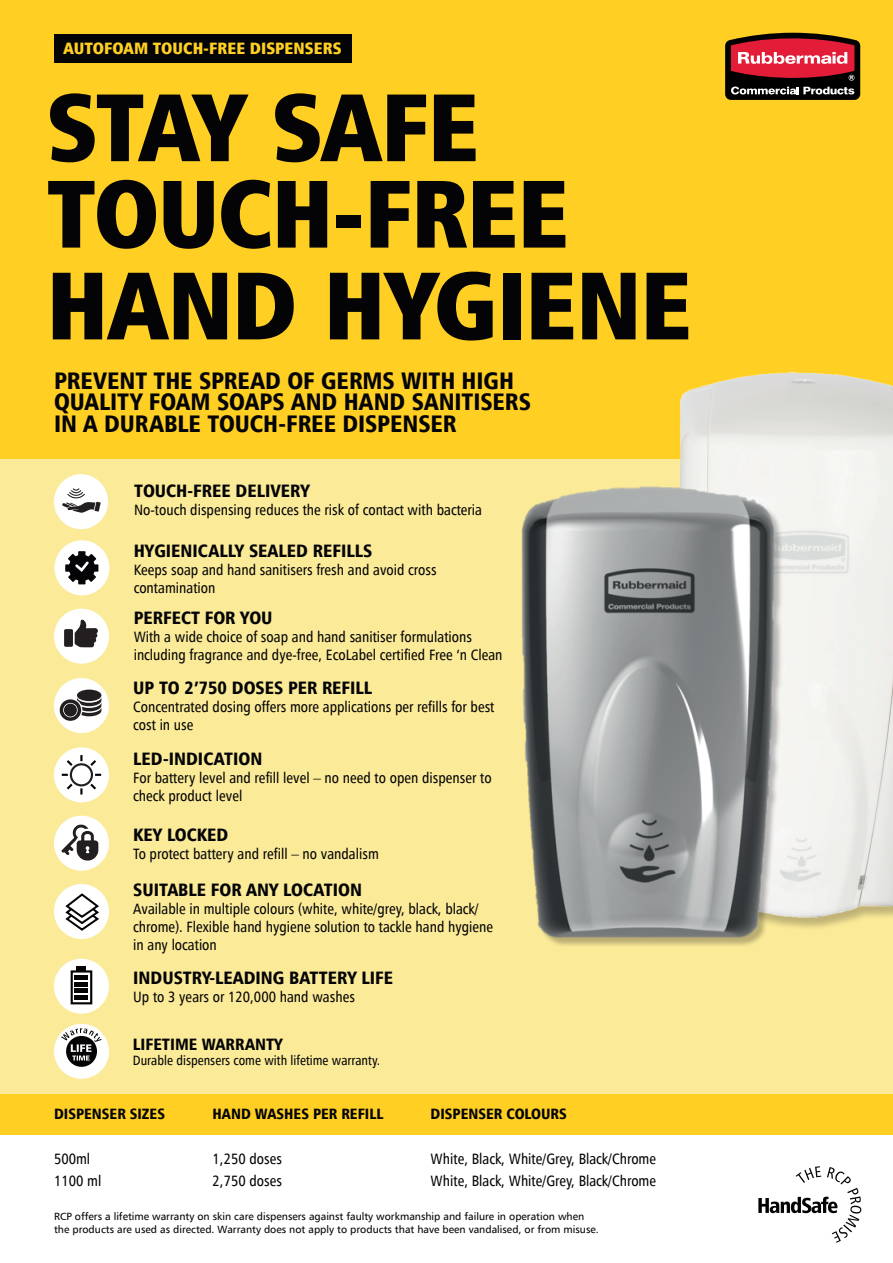
<style>
.page{position:relative;width:893px;height:1263px;background:#ffcf23}
.page>*{position:absolute;margin:0;border:0;box-sizing:border-box;transform-origin:0 0}
.t1{font:900 condensed 96px/89.1px "Humanist 777 BT";letter-spacing:-.015em;color:#040406}
.t2{font:900 condensed 24px/21.6px "Humanist 777 BT";letter-spacing:-.005em;color:#040406}
.t3{font:900 condensed 18px "Humanist 777 BT";color:#040406}
.t4{font:900 condensed 16.5px "Humanist 777 BT";color:#ffcf23}
.t5{font:900 condensed 16.5px "Humanist 777 BT";color:#040406}
.t6{font:15px/18px "Humanist 777 BT Cn Rm";color:#040406}
.t7{font:900 condensed 15px "Humanist 777 BT";color:#040406}
.t8{font:13.5px "Humanist 777 BT Cn Rm";color:#040406}
.t9{font:10.5px/12.6px "Humanist 777 BT";color:#040406}
</style>
<div class="page">
<div style="left:0;top:1130px;width:893px;height:133px;background:#fff"></div>
<div style="left:0;top:459px;width:893px;height:648px;background:#fbea97"></div>
<img style="left:679px;top:372px;width:214px;height:556px">
<div style="left:0;top:1094px;width:893px;height:40px;background:#ffcf23"></div>
<svg style="left:725px;top:33px;width:135px;height:67px;background:#863338"></svg>
<svg style="left:758px;top:1166px;width:103px;height:77px"></svg>
<img style="left:521px;top:473px;width:273px;height:473px">
<div style="left:54px;top:474px;width:54px;height:55px;background:#fff;border-radius:50%"></div>
<svg style="left:62px;top:488px;width:39px;height:25px"></svg>
<div style="left:54px;top:816px;width:55px;height:55px;background:#fff;border-radius:50%"></div>
<svg style="left:61px;top:823px;width:37px;height:38px"></svg>
<div style="left:54px;top:747px;width:55px;height:55px;background:#fff;border-radius:50%"></div>
<svg style="left:66px;top:755px;width:30px;height:13px"></svg>
<svg style="left:62px;top:774px;width:39px;height:20px"></svg>
<div style="left:70px;top:763px;width:23px;height:23px;border:2px solid #231f20;border-radius:50%"></div>
<div style="left:54px;top:884px;width:55px;height:55px;background:#fff;border-radius:50%"></div>
<svg style="left:65px;top:893px;width:36px;height:39px"></svg>
<div style="left:54px;top:959px;width:55px;height:55px;background:#fff;border-radius:50%"></div>
<div style="left:71px;top:970px;width:21px;height:34px;border:2px solid #040406"></div>
<div style="left:75px;top:995px;width:13px;height:5px;background:#040406"></div>
<div style="left:75px;top:988px;width:13px;height:5px;background:#040406"></div>
<div style="left:75px;top:981px;width:13px;height:5px;background:#040406"></div>
<div style="left:75px;top:975px;width:13px;height:5px;background:#040406"></div>
<svg style="left:77px;top:967px;width:9px;height:4px"></svg>
<div style="left:54px;top:540px;width:55px;height:55px;background:#fff;border-radius:50%"></div>
<div style="left:78px;top:551px;width:7px;height:33px;background:#040406"></div>
<div style="left:65px;top:564px;width:33px;height:8px;background:#040406"></div>
<svg style="left:68px;top:554px;width:28px;height:28px"></svg>
<div style="left:54px;top:34px;width:297px;height:28px;background:#040406"></div>
<div style="left:54px;top:678px;width:55px;height:55px;background:#fff;border-radius:50%"></div>
<div style="left:77px;top:690px;width:24px;height:11px;background:#231f20;border-radius:50%"></div>
<svg style="left:77px;top:697px;width:24px;height:19px"></svg>
<svg style="left:58px;top:698px;width:24px;height:24px"></svg>
<svg style="left:60px;top:699px;width:21px;height:22px"></svg>
<svg style="left:63px;top:703px;width:15px;height:14px"></svg>
<div style="left:64px;top:704px;width:13px;height:13px;background:#231f20;border-radius:50%"></div>
<div style="left:54px;top:609px;width:55px;height:55px;background:#fff;border-radius:50%"></div>
<svg style="left:64px;top:619px;width:34px;height:29px"></svg>
<div style="left:54px;top:1024px;width:55px;height:55px;background:#fff;border-radius:50%"></div>
<svg style="left:61px;top:1028px;width:41px;height:39px"></svg>
<p class="t4" style="left:64px;top:37px;width:279px">AUTOFOAM TOUCH-FREE DISPENSERS</p>
<h1 class="t1" style="left:47px;top:80px;width:647px">STAY SAFE<br>TOUCH-FREE<br>HAND HYGIENE</h1>
<h2 class="t2" style="left:54px;top:369px;width:478px">PREVENT THE SPREAD OF GERMS WITH HIGH<br>QUALITY FOAM SOAPS AND HAND SANITISERS<br>IN A DURABLE TOUCH-FREE DISPENSER</h2>
<p class="t3" style="left:134px;top:479px;width:177px">TOUCH-FREE DELIVERY</p>
<p class="t6" style="left:134px;top:501px;width:350px">No-touch dispensing reduces the risk of contact with bacteria</p>
<p class="t3" style="left:134px;top:539px;width:240px">HYGIENICALLY SEALED REFILLS</p>
<p class="t6" style="left:134px;top:560px;width:304px">Keeps soap and hand sanitisers fresh and avoid cross contamination</p>
<p class="t3" style="left:134px;top:607px;width:140px">PERFECT FOR YOU</p>
<p class="t6" style="left:134px;top:628px;width:370px">With a wide choice of soap and hand sanitiser formulations including fragrance and dye-free, EcoLabel certified Free ‘n Clean</p>
<p class="t3" style="left:133px;top:677px;width:241px">UP TO 2’750 DOSES PER REFILL</p>
<p class="t6" style="left:133px;top:698px;width:363px">Concentrated dosing offers more applications per refills for best cost in use</p>
<p class="t3" style="left:133px;top:747px;width:131px">LED-INDICATION</p>
<p class="t6" style="left:133px;top:768px;width:360px">For battery level and refill level – no need to open dispenser to check product level</p>
<p class="t3" style="left:133px;top:823px;width:97px">KEY LOCKED</p>
<p class="t6" style="left:133px;top:844px;width:247px">To protect battery and refill – no vandalism</p>
<p class="t3" style="left:133px;top:878px;width:230px">SUITABLE FOR ANY LOCATION</p>
<p class="t6" style="left:133px;top:899px;width:361px">Available in multiple colours (white, white/grey, black, black/ chrome). Flexible hand hygiene solution to tackle hand hygiene in any location</p>
<p class="t3" style="left:133px;top:966px;width:262px">INDUSTRY-LEADING BATTERY LIFE</p>
<p class="t6" style="left:133px;top:987px;width:223px">Up to 3 years or 120,000 hand washes</p>
<p class="t5" style="left:133px;top:1034px;width:151px">LIFETIME WARRANTY</p>
<p class="t8" style="left:133px;top:1052px;width:249px">Durable dispensers come with lifetime warranty.</p>
<p class="t7" style="left:54px;top:1104px;width:112px">DISPENSER SIZES</p>
<p class="t6" style="left:54px;top:1147px;width:49px;line-height:22.4px">500ml<br>1100 ml</p>
<p class="t7" style="left:213px;top:1104px;width:172px">HAND WASHES PER REFILL</p>
<p class="t6" style="left:213px;top:1147px;width:71px;line-height:22.4px">1,250 doses<br>2,750 doses</p>
<p class="t7" style="left:431px;top:1104px;width:138px">DISPENSER COLOURS</p>
<p class="t6" style="left:431px;top:1147px;width:227px;line-height:22.4px">White, Black, White/Grey, Black/Chrome<br>White, Black, White/Grey, Black/Chrome</p>
<p class="t9" style="left:54px;top:1210px;width:546px">RCP offers a lifetime warranty on skin care dispensers against faulty workmanship and failure in operation when the products are used as directed. Warranty does not apply to products that have been vandalised, or from misuse.</p>
</div>
